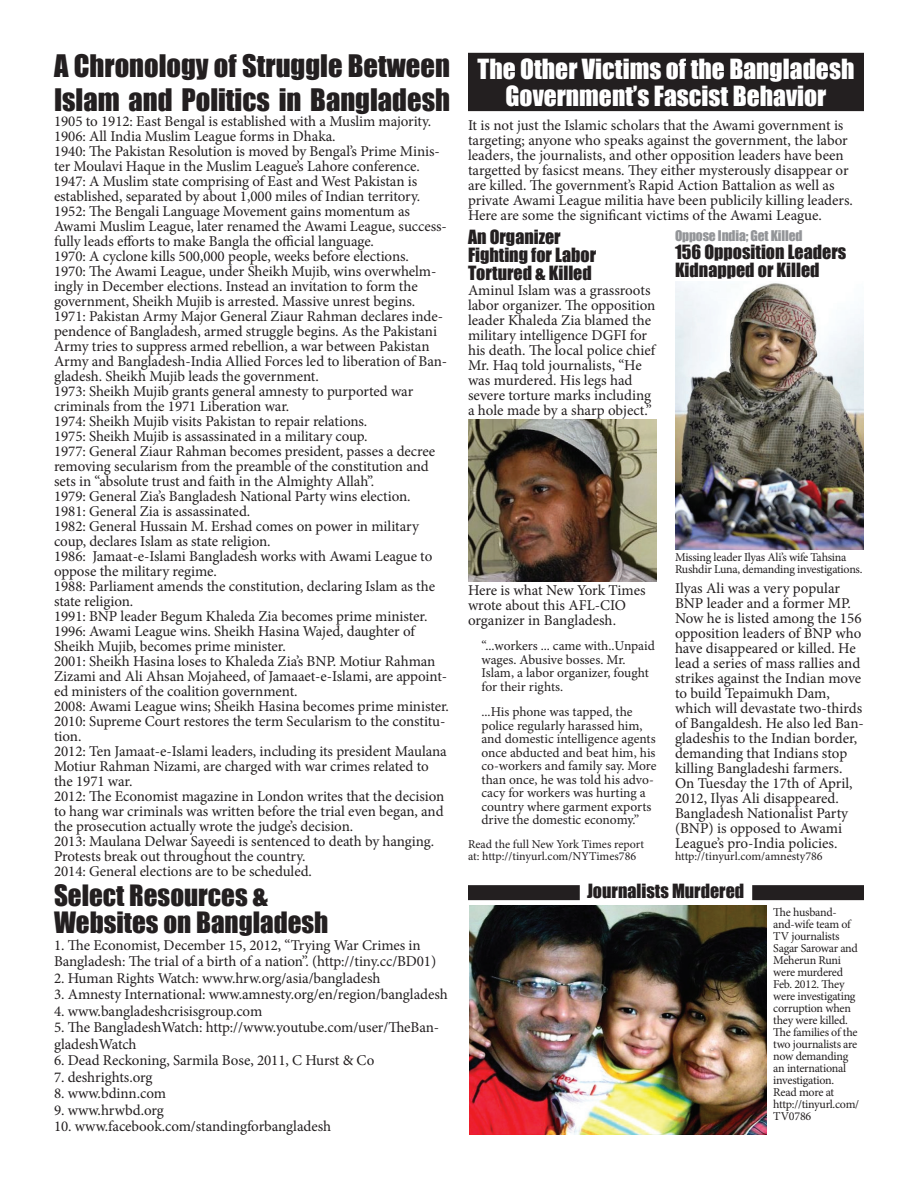
<style>
.page{position:relative;width:918px;height:1188px;background:#fff}
.page>*{position:absolute;margin:0;border:0;box-sizing:border-box;transform-origin:0 0}
.t1{font:28.5px/34.2px "Impact";color:#231f20}
.t2{font:27px/27px "Impact";color:#231f20}
.t3{font:25.5px/27px "Impact";color:#fff;text-align:center}
.t4{font:18px/18px "Impact";color:#231f20}
.t5{font:15px/15px "Minion Pro";letter-spacing:-.005em;color:#231f20}
.t6{font:13.5px/13.5px "Minion Pro";letter-spacing:-.005em;color:#231f20}
.t7{font:13.5px "Impact";letter-spacing:-.01em;color:#939598}
.t8{font:12px/12px "Minion Pro";letter-spacing:-.02em;color:#231f20}
.t9{font:12px/12px "Minion Pro";color:#231f20}
</style>
<div class="page">
<div style="left:469px;top:54px;width:394px;height:56px;background:#231f20"></div>
<div style="left:468px;top:53px;width:396px;height:58px;border:2px solid #231f20"></div>
<img style="left:468px;top:419px;width:189px;height:162px">
<img style="left:676px;top:282px;width:187px;height:267px">
<img style="left:470px;top:906px;width:297px;height:228px">
<div style="left:468px;top:885px;width:112px;height:15px;background:#231f20"></div>
<div style="left:752px;top:885px;width:112px;height:15px;background:#231f20"></div>
<h1 class="t1" style="left:54px;top:48px;width:398px">A Chronology of Struggle Between<br>Islam and Politics in Bangladesh</h1>
<p class="t5" style="left:54px;top:114px;width:397px">1905 to 1912: East Bengal is established with a Muslim majority.<br>1906: All India Muslim League forms in Dhaka.<br>1940: The Pakistan Resolution is moved by Bengal’s Prime Minis&shy;ter Moulavi Haque in the Muslim League’s Lahore conference.<br>1947: A Muslim state comprising of East and West Pakistan is established, separated by about 1,000 miles of Indian territory.<br>1952: The Bengali Language Movement gains momentum as Awami Muslim League, later renamed the Awami League, success&shy;fully leads efforts to make Bangla the official language.<br>1970: A cyclone kills 500,000 people, weeks before elections.<br>1970: The Awami League, under Sheikh Mujib, wins overwhelm&shy;ingly in December elections. Instead an invitation to form the government, Sheikh Mujib is arrested. Massive unrest begins.<br>1971: Pakistan Army Major General Ziaur Rahman declares inde&shy;pendence of Bangladesh, armed struggle begins. As the Pakistani Army tries to suppress armed rebellion, a war between Pakistan Army and Bangladesh-India Allied Forces led to liberation of Ban&shy;gladesh. Sheikh Mujib leads the government.<br>1973: Sheikh Mujib grants general amnesty to purported war criminals from the 1971 Liberation war.<br>1974: Sheikh Mujib visits Pakistan to repair relations.<br>1975: Sheikh Mujib is assassinated in a military coup.<br>1977: General Ziaur Rahman becomes president, passes a decree removing secularism from the preamble of the constitution and sets in “absolute trust and faith in the Almighty Allah”.<br>1979: General Zia’s Bangladesh National Party wins election.<br>1981: General Zia is assassinated.<br>1982: General Hussain M. Ershad comes on power in military coup, declares Islam as state religion.<br>1986: Jamaat-e-Islami Bangladesh works with Awami League to oppose the military regime.<br>1988: Parliament amends the constitution, declaring Islam as the state religion.<br>1991: BNP leader Begum Khaleda Zia becomes prime minister.<br>1996: Awami League wins. Sheikh Hasina Wajed, daughter of Sheikh Mujib, becomes prime minister.<br>2001: Sheikh Hasina loses to Khaleda Zia’s BNP. Motiur Rahman Zizami and Ali Ahsan Mojaheed, of Jamaaet-e-Islami, are appoint&shy;ed ministers of the coalition government.<br>2008: Awami League wins; Sheikh Hasina becomes prime minister.<br>2010: Supreme Court restores the term Secularism to the constitu&shy;tion.<br>2012: Ten Jamaat-e-Islami leaders, including its president Maulana Motiur Rahman Nizami, are charged with war crimes related to the 1971 war.<br>2012: The Economist magazine in London writes that the decision to hang war criminals was written before the trial even began, and the prosecution actually wrote the judge’s decision.<br>2013: Maulana Delwar Sayeedi is sentenced to death by hanging.<br>Protests break out throughout the country.<br>2014: General elections are to be scheduled.</p>
<p class="t5" style="left:468px;top:117px;width:386px">It is not just the Islamic scholars that the Awami government is targeting; anyone who speaks against the government, the labor leaders, the journalists, and other opposition leaders have been targetted by fasicst means. They either mysterously disappear or are killed. The government’s Rapid Action Battalion as well as private Awami League militia have been publicily killing leaders.<br>Here are some the significant victims of the Awami League.</p>
<h3 class="t3" style="left:478px;top:55px;width:378px">The Other Victims of the Bangladesh<br>Government’s Fascist Behavior</h3>
<p class="t4" style="left:468px;top:227px;width:130px">An Organizer<br>Fighting for Labor<br>Tortured &amp; Killed</p>
<p class="t5" style="left:468px;top:283px;width:189px">Aminul Islam was a grassroots labor organizer. The opposition leader Khaleda Zia blamed the military intelligence DGFI for his death. The local police chief<br>Mr. Haq told journalists, “He was murdered. His legs had severe torture marks including a hole made by a sharp object.”</p>
<p class="t7" style="left:675px;top:225px;width:129px">Oppose India; Get Killed</p>
<p class="t4" style="left:675px;top:243px;width:173px">156 Opposition Leaders<br>Kidnapped or Killed</p>
<p class="t8" style="left:675px;top:551px;width:189px">Missing leader Ilyas Ali’s wife Tahsina<br>Rushdir Luna, demanding investigations.</p>
<p class="t5" style="left:675px;top:581px;width:190px">Ilyas Ali was a very popular<br>BNP leader and a former MP.<br>Now he is listed among the 156 opposition leaders of BNP who have disappeared or killed. He lead a series of mass rallies and strikes against the Indian move to build Tepaimukh Dam, which will devastate two-thirds of Bangaldesh. He also led Ban&shy;gladeshis to the Indian border, demanding that Indians stop killing Bangladeshi farmers.<br>On Tuesday the 17th of April,<br>2012, Ilyas Ali disappeared.<br>Bangladesh Nationalist Party (BNP) is opposed to Awami<br>League’s pro-India policies.</p>
<p class="t9" style="left:675px;top:850px;width:149px">http://tinyurl.com/amnesty786</p>
<p class="t5" style="left:468px;top:583px;width:179px">Here is what New York Times wrote about this AFL-CIO organizer in Bangladesh.</p>
<p class="t6" style="left:482px;top:639px;width:175px">“...workers ... came with..Unpaid wages. Abusive bosses. Mr.<br>Islam, a labor organizer, fought for their rights.</p>
<p class="t6" style="left:482px;top:705px;width:176px">...His phone was tapped, the police regularly harassed him, and domestic intelligence agents once abducted and beat him, his co-workers and family say. More than once, he was told his advo&shy;cacy for workers was hurting a country where garment exports drive the domestic economy.”</p>
<p class="t9" style="left:468px;top:838px;width:178px">Read the full New York Times report at: http://tinyurl.com/NYTimes786</p>
<h2 class="t2" style="left:54px;top:881px;width:276px">Select Resources &amp;<br>Websites on Bangladesh</h2>
<p class="t5" style="left:54px;top:937px;width:384px;line-height:16.5px">1. The Economist, December 15, 2012, “Trying War Crimes in<br>Bangladesh: The trial of a birth of a nation”. (http://tiny.cc/BD01)</p>
<p class="t5" style="left:54px;top:970px;width:328px">2. Human Rights Watch: www.hrw.org/asia/bangladesh</p>
<p class="t5" style="left:54px;top:987px;width:395px">3. Amnesty International: www.amnesty.org/en/region/bangladesh</p>
<p class="t5" style="left:54px;top:1003px;width:210px">4. www.bangladeshcrisisgroup.com</p>
<p class="t5" style="left:54px;top:1019px;width:387px;line-height:16.5px">5. The BangladeshWatch: http://www.youtube.com/user/TheBan&shy;gladeshWatch</p>
<p class="t5" style="left:54px;top:1053px;width:322px">6. Dead Reckoning, Sarmila Bose, 2011, C Hurst &amp; Co</p>
<p class="t5" style="left:54px;top:1069px;width:100px">7. deshrights.org</p>
<p class="t5" style="left:54px;top:1086px;width:114px">8. www.bdinn.com</p>
<p class="t5" style="left:54px;top:1102px;width:111px">9. www.hrwbd.org</p>
<p class="t5" style="left:54px;top:1119px;width:279px">10. www.facebook.com/standingforbangladesh</p>
<p class="t4" style="left:587px;top:882px;width:159px">Journalists Murdered</p>
<p class="t8" style="left:773px;top:906px;width:87px">The husband&shy;and-wife team of<br>TV journalists<br>Sagar Sarowar and<br>Meherun Runi were murdered<br>Feb. 2012. They were investigating corruption when they were killed.<br>The families of the two journalists are now demanding an international investigation.<br>Read more at http://tinyurl.com/<br>TV0786</p>
</div>
